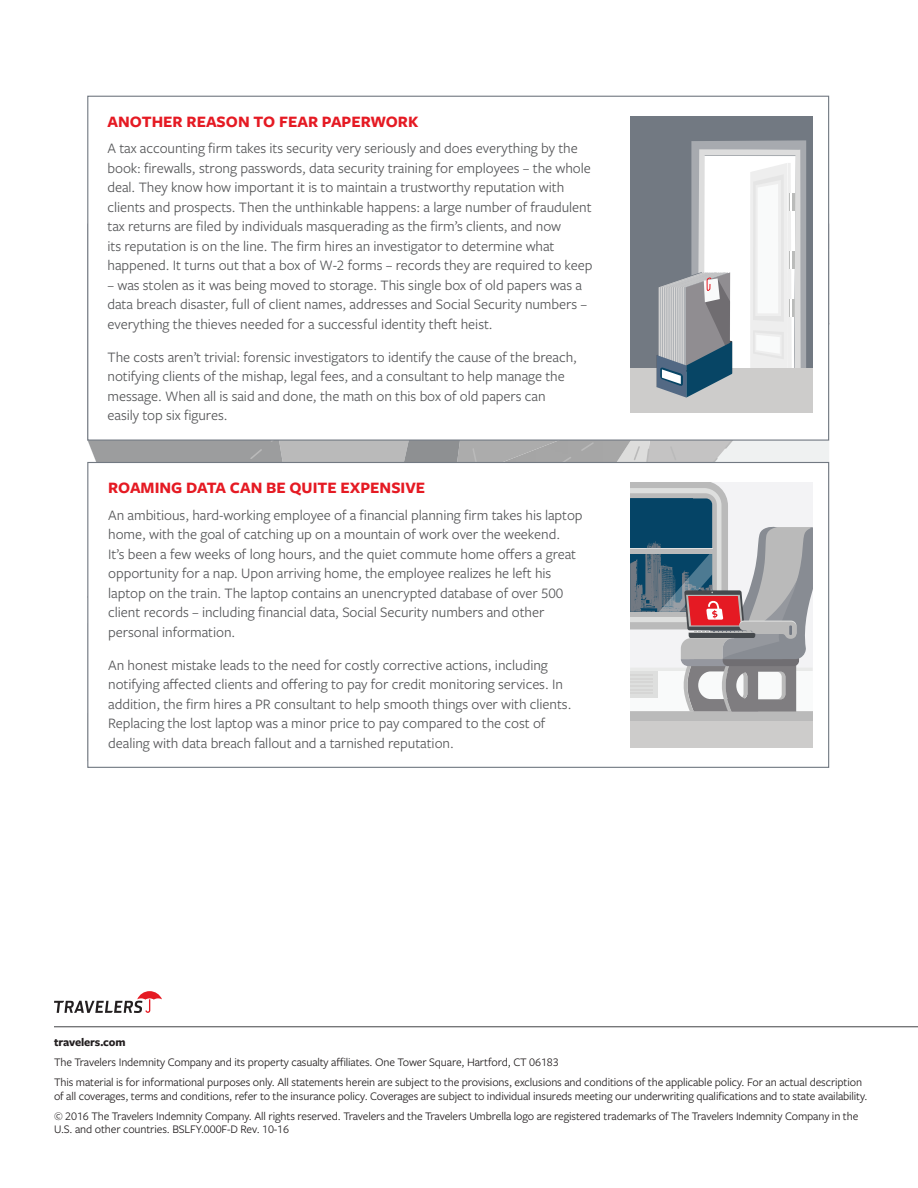
<style>
.page{position:relative;width:918px;height:1188px;background:#fff}
.page>*{position:absolute;margin:0;border:0;box-sizing:border-box;transform-origin:0 0}
.Body_copy{font:700 16.5px "Freight Sans Pro";color:#e51a23}
.Body_copy-2{font:15px/19.5px "Freight Sans Pro";letter-spacing:-.005em;color:#57585a}
.Disclaimer{font:12px/13.5px "Freight Sans Pro";letter-spacing:-.01em;color:#231f20}
.Disclaimer-2{font:700 12px "Freight Sans Pro";letter-spacing:-.01em;color:#231f20}
</style>
<div class="page">
<svg style="left:54px;top:991px;width:108px;height:22px"></svg>
<hr style="left:54px;top:1026px;width:864px;height:1px;background:#57585a">
<div style="left:87px;top:96px;width:742px;height:345px;background:#fff;border:1px solid #727982"></div>
<div style="left:630px;top:116px;width:183px;height:296px;background:#727982"></div>
<div style="left:87px;top:462px;width:742px;height:306px;background:#fff;border:1px solid #727982"></div>
<svg style="left:87px;top:140px;width:735px;height:621px"></svg>
<p class="Body_copy" style="left:108px;top:110px;width:312px">ANOTHER REASON TO FEAR PAPERWORK</p>
<p class="Body_copy-2" style="left:108px;top:138px;width:487px">A tax accounting firm takes its security very seriously and does everything by the book: firewalls, strong passwords, data security training for employees – the whole deal. They know how important it is to maintain a trustworthy reputation with clients and prospects. Then the unthinkable happens: a large number of fraudulent tax returns are filed by individuals masquerading as the firm’s clients, and now<br>its reputation is on the line. The firm hires an investigator to determine what happened. It turns out that a box of W-2 forms – records they are required to keep</p>
<p class="Body_copy-2" style="left:108px;top:274px;width:481px">– was stolen as it was being moved to storage. This single box of old papers was a data breach disaster, full of client names, addresses and Social Security numbers – everything the thieves needed for a successful identity theft heist.</p>
<p class="Body_copy-2" style="left:108px;top:346px;width:471px">The costs aren’t trivial: forensic investigators to identify the cause of the breach, notifying clients of the mishap, legal fees, and a consultant to help manage the message. When all is said and done, the math on this box of old papers can easily top six figures.</p>
<p class="Body_copy" style="left:108px;top:477px;width:319px">ROAMING DATA CAN BE QUITE EXPENSIVE</p>
<p class="Body_copy-2" style="left:108px;top:504px;width:476px">An ambitious, hard-working employee of a financial planning firm takes his laptop home, with the goal of catching up on a mountain of work over the weekend.<br>It’s been a few weeks of long hours, and the quiet commute home offers a great opportunity for a nap. Upon arriving home, the employee realizes he left his laptop on the train. The laptop contains an unencrypted database of over 500 client records – including financial data, Social Security numbers and other personal information.</p>
<p class="Body_copy-2" style="left:108px;top:654px;width:465px">An honest mistake leads to the need for costly corrective actions, including notifying affected clients and offering to pay for credit monitoring services. In addition, the firm hires a PR consultant to help smooth things over with clients.<br>Replacing the lost laptop was a minor price to pay compared to the cost of dealing with data breach fallout and a tarnished reputation.</p>
<p class="Disclaimer-2" style="left:54px;top:1034px;width:73px">travelers.com</p>
<p class="Disclaimer" style="left:54px;top:1055px;width:506px">The Travelers Indemnity Company and its property casualty affiliates. One Tower Square, Hartford, CT 06183</p>
<p class="Disclaimer" style="left:54px;top:1075px;width:815px">This material is for informational purposes only. All statements herein are subject to the provisions, exclusions and conditions of the applicable policy. For an actual description of all coverages, terms and conditions, refer to the insurance policy. Coverages are subject to individual insureds meeting our underwriting qualifications and to state availability.</p>
<p class="Disclaimer" style="left:54px;top:1109px;width:806px">© 2016 The Travelers Indemnity Company. All rights reserved. Travelers and the Travelers Umbrella logo are registered trademarks of The Travelers Indemnity Company in the<br>U.S. and other countries. BSLFY.000F-D Rev. 10-16</p>
</div>
